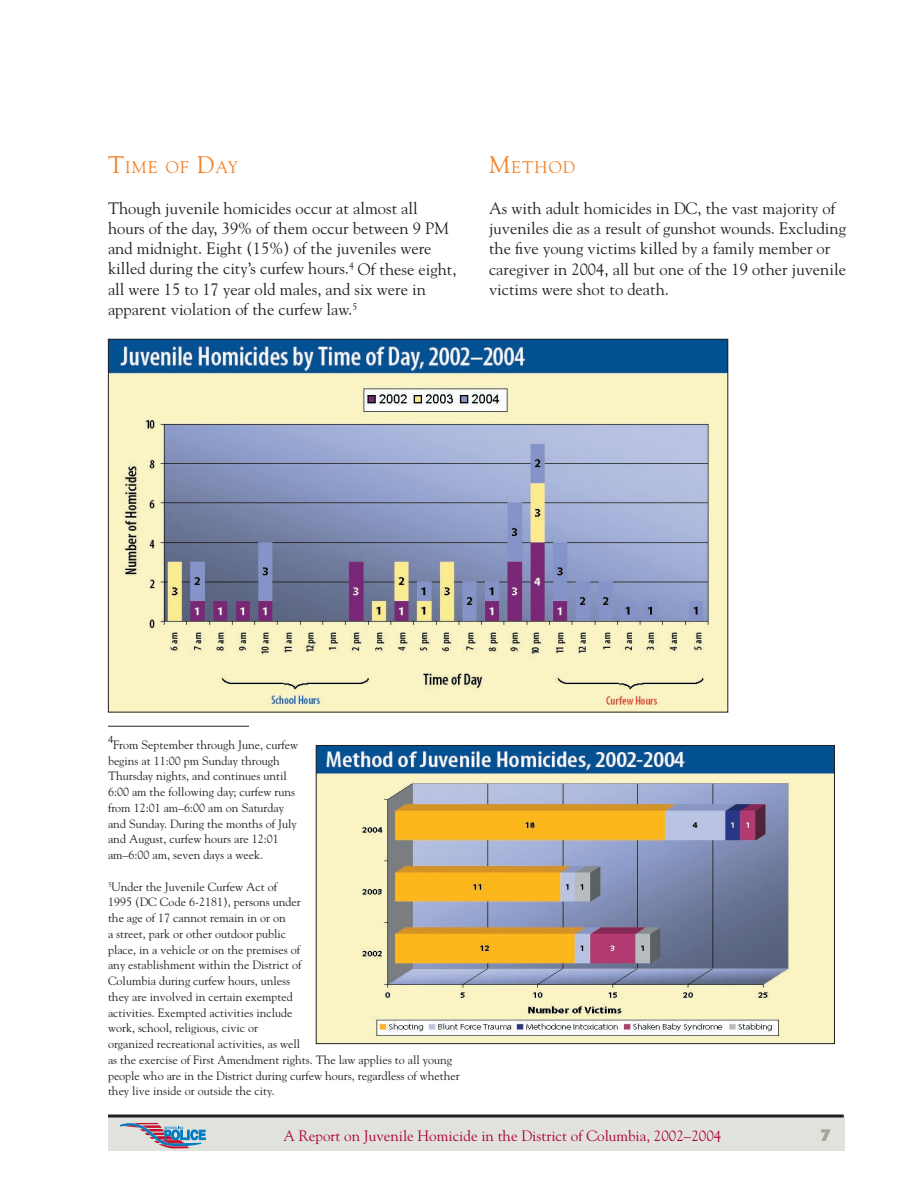
<style>
.page{position:relative;width:918px;height:1188px;background:#fff}
.page>*{position:absolute;margin:0;border:0;box-sizing:border-box;transform-origin:0 0}
.t1{font:16.8px "Goudy";letter-spacing:.07em;color:#f48026}
.t2{font:16.5px/20.2px "Goudy";color:#231f20}
.t3{font:16.5px "Herald";color:#a6a698}
.t4{font:15px "Goudy";color:#ab0333}
.t5{font:12px/15.8px "Goudy";color:#231f20}
.t6{font:10.5px "Times New Roman";color:#231f20}
.s1{font-size:24px}
</style>
<div class="page">
<div style="left:108px;top:1117px;width:736px;height:34px;background:#e2e2dd"></div>
<svg style="left:108px;top:1114px;width:736px;height:4px"></svg>
<svg style="left:120px;top:1123px;width:85px;height:25px"></svg>
<img style="left:110px;top:341px;width:616px;height:369px">
<img style="left:318px;top:747px;width:515px;height:295px">
<div style="left:316px;top:745px;width:519px;height:299px;border:1px solid #231f20"></div>
<hr style="left:108px;top:726px;width:141px;height:1px;background:#231f20">
<h1 class="t1" style="left:108px;top:157px;width:132px"><span class="s1">T</span>IME OF <span class="s1">D</span>AY</h1>
<p class="t2" style="left:108px;top:197px;width:350px">Though juvenile homicides occur at almost all hours of the day, 39% of them occur between 9 PM and midnight. Eight (15%) of the juveniles were killed during the city’s curfew hours.<sup>4</sup> Of these eight, all were 15 to 17 year old males, and six were in apparent violation of the curfew law.<sup>5</sup></p>
<h1 class="t1" style="left:489px;top:157px;width:88px"><span class="s1">M</span>ETHOD</h1>
<h2 class="t2" style="left:489px;top:197px;width:359px">As with adult homicides in DC, the vast majority of juveniles die as a result of gunshot wounds. Excluding the five young victims killed by a family member or caregiver in 2004, all but one of the 19 other juvenile victims were shot to death.</h2>
<p class="t6" style="left:108px;top:732px;width:7px">4</p>
<p class="t5" style="left:108px;top:737px;width:192px;text-indent:5px">From September through June, curfew begins at 11:00 pm Sunday through Thursday nights, and continues until 6:00 am the following day; curfew runs from 12:01 am–6:00 am on Saturday and Sunday. During the months of July and August, curfew hours are 12:01 am–6:00 am, seven days a week.</p>
<p class="t5" style="left:108px;top:878px;width:353px"><sup>5</sup>Under the Juvenile Curfew Act of<br>1995 (DC Code 6-2181), persons under<br>the age of 17 cannot remain in or on<br>a street, park or other outdoor public<br>place, in a vehicle or on the premises of<br>any establishment within the District of<br>Columbia during curfew hours, unless<br>they are involved in certain exempted<br>activities. Exempted activities include<br>work, school, religious, civic or<br>organized recreational activities, as well<br>as the exercise of First Amendment rights. The law applies to all young people who are in the District during curfew hours, regardless of whether they live inside or outside the city.</p>
<p class="t4" style="left:284px;top:1126px;width:439px">A Report on Juvenile Homicide in the District of Columbia, 2002–2004</p>
<h2 class="t3" style="left:821px;top:1126px;width:12px">7</h2>
</div>
